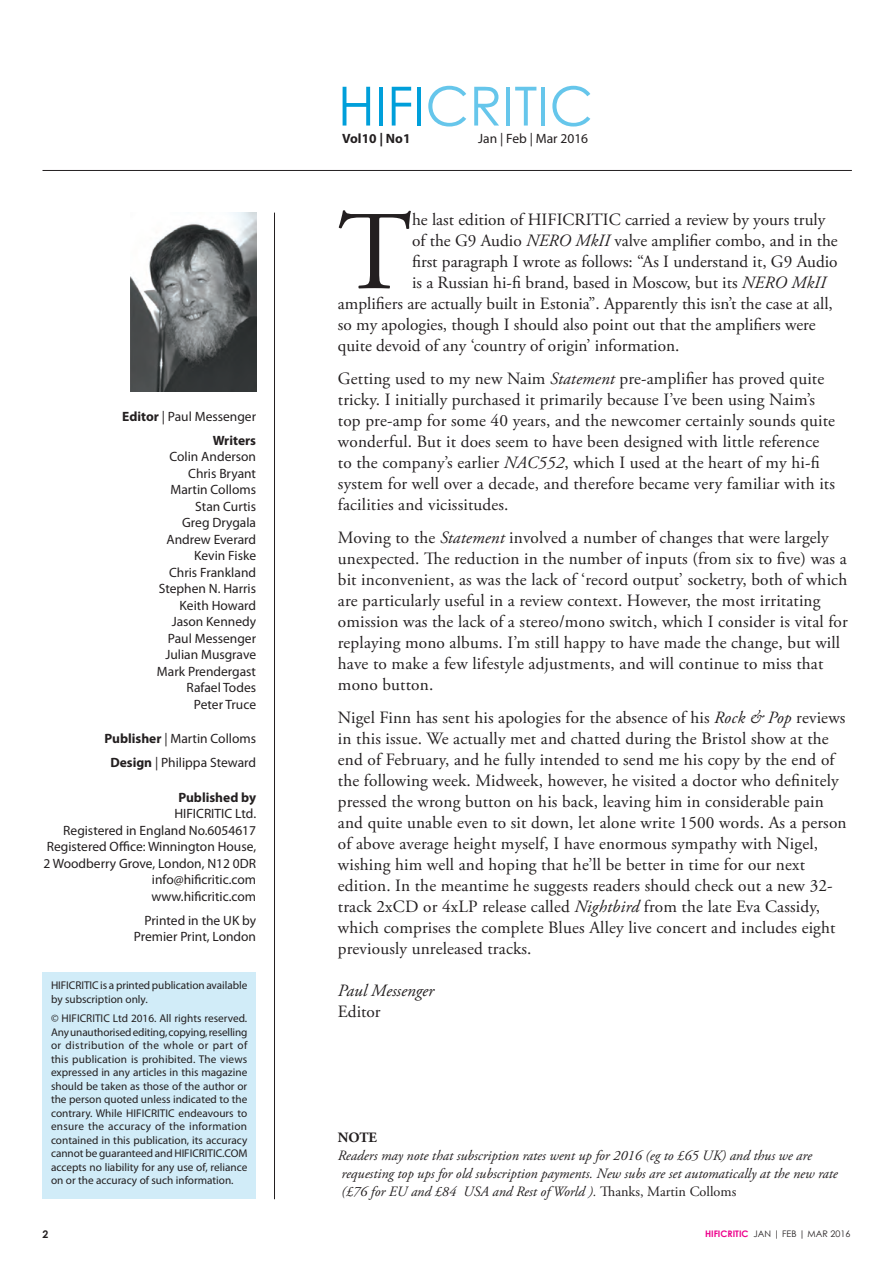
<style>
.page{position:relative;width:893px;height:1263px;background:#fff}
.page>*{position:absolute;margin:0;border:0;box-sizing:border-box;transform-origin:0 0}
.t1{font:112.2px "Adobe Garamond Pro";color:#231f20}
.t2{font:54px "Century Gothic";color:#66c6eb}
.t3{font:17.25px/21px "Adobe Garamond Pro";letter-spacing:.01em;color:#231f20}
.t4{font:italic 17.25px/21px "Adobe Garamond Pro";color:#231f20}
.t5{font:italic 14.25px/18px "Adobe Garamond Pro";color:#231f20}
.t6{font:13.5px/16.5px "Myriad Pro";color:#231f20;text-align:right}
.t7{font:700 13.5px "Myriad Pro";color:#231f20}
.t8{font:11.25px/13.5px "Myriad Pro";color:#231f20}
.t9{font:700 10.5px "Century Gothic";color:#231f20}
.t10{font:9px "Century Gothic";color:#231f20}
.s1{font-weight:700}
.s2{color:#009fda}
.s3{font-style:italic}
.s4{font-style:normal}
.s5{font-weight:700;font-style:normal}
.s6{font-weight:700;color:#ed028c}
</style>
<div class="page">
<div style="left:43px;top:972px;width:213px;height:227px;background:#d1ecf8"></div>
<hr style="left:43px;top:170px;width:809px;height:1px;background:#231f20">
<hr style="left:274px;top:213px;width:1px;height:986px;background:#231f20">
<img style="left:131px;top:213px;width:125px;height:178px">
<p class="t6" style="left:122px;top:404px;width:135px;line-height:24px"><span class="s1">Editor</span> | Paul Messenger<br><span class="s1">Writers</span></p>
<p class="t6" style="left:157px;top:448px;width:101px">Colin Anderson<br>Chris Bryant<br>Martin Colloms<br>Stan Curtis<br>Greg Drygala<br>Andrew Everard<br>Kevin Fiske<br>Chris Frankland<br>Stephen N. Harris<br>Keith Howard<br>Jason Kennedy<br>Paul Messenger<br>Julian Musgrave<br>Mark Prendergast<br>Rafael Todes<br>Peter Truce</p>
<p class="t6" style="left:104px;top:727px;width:153px;line-height:24px;text-align:center"><span class="s1">Publisher</span> | Martin Colloms<br><span class="s1">Design</span> | Philippa Steward</p>
<p class="t6" style="left:44px;top:789px;width:214px"><span class="s1">Published by<br></span>HIFICRITIC Ltd.<br>Registered in England No.6054617<br>Registered Office: Winnington House,<br>2 Woodberry Grove, London, N12 0DR info@hificritic.com<br>www.hificritic.com</p>
<p class="t6" style="left:134px;top:912px;width:124px">Printed in the UK by<br>Premier Print, London</p>
<p class="t8" style="left:51px;top:979px;width:198px">HIFICRITIC is a printed publication available by subscription only.</p>
<p class="t8" style="left:51px;top:1012px;width:198px;text-align:justify">© HIFICRITIC Ltd 2016. All rights reserved.<br>Any unauthorised editing, copying, reselling or distribution of the whole or part of this publication is prohibited. The views expressed in any articles in this magazine should be taken as those of the author or the person quoted unless indicated to the contrary. While HIFICRITIC endeavours to ensure the accuracy of the information contained in this publication, its accuracy cannot be guaranteed and HIFICRITIC.COM accepts no liability for any use of, reliance on or the accuracy of such information.</p>
<p class="t2" style="left:338px;top:73px;width:257px"><span class="s2">HIFI</span>CRITIC</p>
<p class="t7" style="left:342px;top:131px;width:70px">Vol10 | No1</p>
<p class="t6" style="left:478px;top:131px;width:111px">Jan | Feb | Mar 2016</p>
<p class="t1" style="left:338px;top:185px;width:76px">T</p>
<p class="t3" style="left:412px;top:210px;width:415px">he last edition of HIFICRITIC carried a review by yours truly</p>
<p class="t3" style="left:412px;top:231px;width:427px">of the G9 Audio <span class="s3">NERO MkII</span> valve amplifier combo, and in the</p>
<p class="t3" style="left:412px;top:252px;width:427px">first paragraph I wrote as follows: “As I understand it, G9 Audio</p>
<p class="t3" style="left:412px;top:273px;width:415px">is a Russian hi-fi brand, based in Moscow, but its <span class="s3">NERO MkII</span></p>
<p class="t3" style="left:338px;top:294px;width:496px">amplifiers are actually built in Estonia”. Apparently this isn’t the case at all,</p>
<p class="t3" style="left:338px;top:315px;width:479px">so my apologies, though I should also point out that the amplifiers were</p>
<p class="t3" style="left:338px;top:336px;width:343px">quite devoid of any ‘country of origin’ information.</p>
<p class="t3" style="left:338px;top:369px;width:499px">Getting used to my new Naim <span class="s3">Statement</span> pre-amplifier has proved quite tricky. I initially purchased it primarily because I’ve been using Naim’s top pre-amp for some 40 years, and the newcomer certainly sounds quite wonderful. But it does seem to have been designed with little reference to the company’s earlier <span class="s3">NAC552</span>, which I used at the heart of my hi-fi system for well over a decade, and therefore became very familiar with its facilities and vicissitudes.</p>
<p class="t3" style="left:338px;top:528px;width:511px">Moving to the <span class="s3">Statement</span> involved a number of changes that were largely unexpected. The reduction in the number of inputs (from six to five) was a bit inconvenient, as was the lack of ‘record output’ socketry, both of which are particularly useful in a review context. However, the most irritating omission was the lack of a stereo/mono switch, which I consider is vital for replaying mono albums. I’m still happy to have made the change, but will have to make a few lifestyle adjustments, and will continue to miss that mono button.</p>
<p class="t3" style="left:338px;top:708px;width:510px">Nigel Finn has sent his apologies for the absence of his <span class="s3">Rock &amp; Pop</span> reviews in this issue. We actually met and chatted during the Bristol show at the end of February, and he fully intended to send me his copy by the end of the following week. Midweek, however, he visited a doctor who definitely pressed the wrong button on his back, leaving him in considerable pain and quite unable even to sit down, let alone write 1500 words. As a person of above average height myself, I have enormous sympathy with Nigel, wishing him well and hoping that he’ll be better in time for our next edition. In the meantime he suggests readers should check out a new 32- track 2xCD or 4xLP release called <span class="s3">Nightbird</span> from the late Eva Cassidy, which comprises the complete Blues Alley live concert and includes eight previously unreleased tracks.</p>
<p class="t4" style="left:338px;top:980px;width:98px">Paul Messenger<br><span class="s4">Editor</span></p>
<p class="t5" style="left:338px;top:1128px;width:501px"><span class="s5">NOTE<br></span>Readers may note that subscription rates went up for 2016 (eg to £65 UK) and thus we are requesting top ups for old subscription payments. New subs are set automatically at the new rate (£76 for EU and £84 USA and Rest of World ). <span class="s4">Thanks, Martin Colloms</span></p>
<p class="t9" style="left:43px;top:1228px;width:7px">2</p>
<p class="t10" style="left:705px;top:1228px;width:147px"><span class="s6">HIFICRITIC</span> JAN | FEB | MAR 2016</p>
</div>
